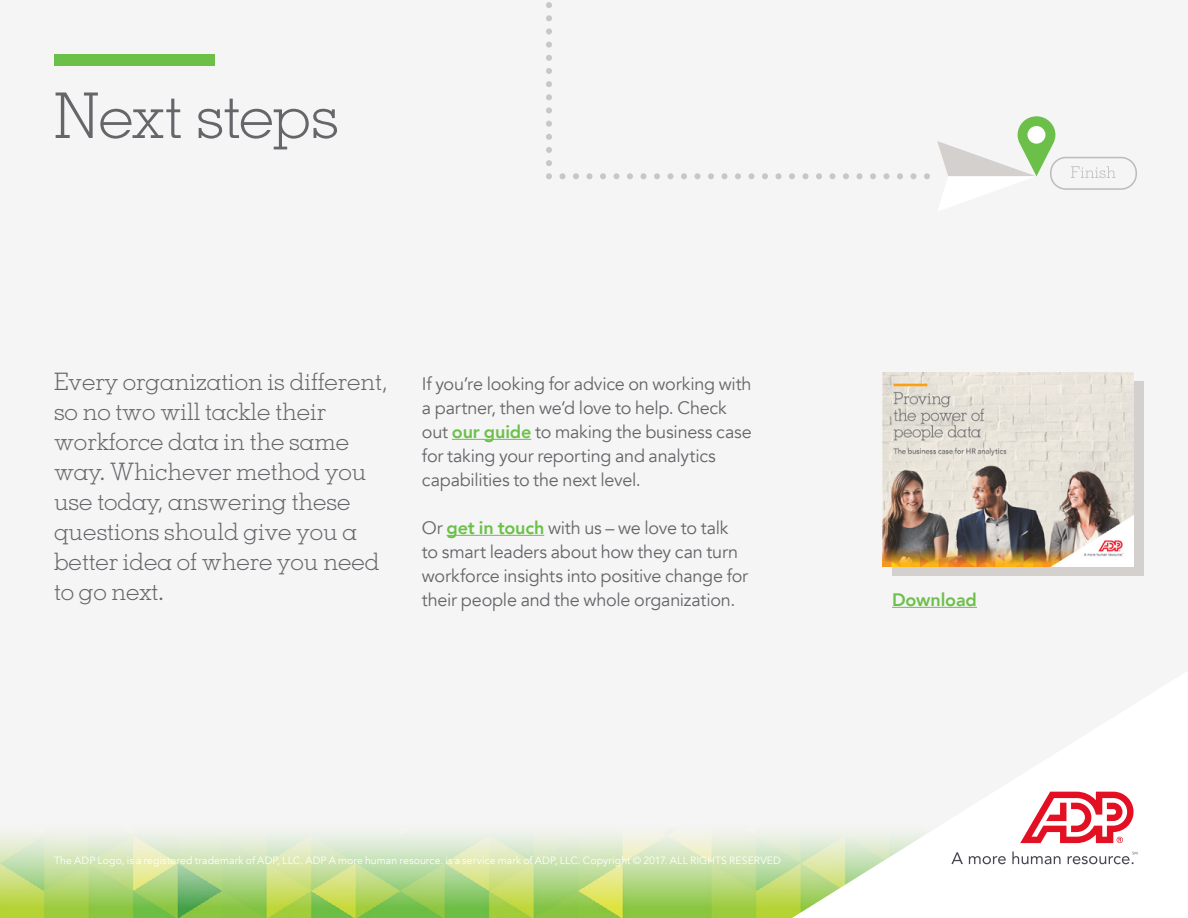
<style>
.page{position:relative;width:1188px;height:918px;background:#f5f5f5}
.page>*{position:absolute;margin:0;border:0;box-sizing:border-box;transform-origin:0 0}
.t1{font:300 63px "Memphis LT Std";letter-spacing:-.015em;color:#65656a}
.t2{font:300 24px/30px "Memphis LT Std";color:#65656a}
.t3{font:18px/24px "Avenir";letter-spacing:-.015em;color:#65656a}
.t4{font:800 18px "Avenir";letter-spacing:-.005em;color:#6cc04a}
.t5{font:10.5px "Avenir";letter-spacing:.01em;color:#fff}
.s1{font-weight:800;color:#6cc04a}
</style>
<div class="page">
<svg style="left:924px;top:173px;width:6px;height:6px"></svg>
<svg style="left:560px;top:173px;width:356px;height:6px"></svg>
<svg style="left:546px;top:173px;width:6px;height:6px"></svg>
<svg style="left:546px;top:2px;width:6px;height:164px"></svg>
<svg style="left:937px;top:116px;width:200px;height:74px"></svg>
<div style="left:1028px;top:126px;width:17px;height:18px;background:#fff;border-radius:50%"></div>
<hr style="left:452px;top:439px;width:79px;height:1px;background:#6cc04a">
<hr style="left:447px;top:535px;width:97px;height:1px;background:#6cc04a">
<div style="left:54px;top:54px;width:160px;height:12px;background:#6cc04a"></div>
<div style="left:892px;top:381px;width:252px;height:195px;background:#d3d0ce"></div>
<img style="left:882px;top:372px;width:252px;height:195px">
<hr style="left:892px;top:607px;width:85px;height:1px;background:#6cc04a">
<img style="left:0;top:833px;width:792px;height:85px">
<svg style="left:792px;top:791px;width:346px;height:127px;fill:#fff"></svg>
<svg style="left:1020px;top:792px;width:114px;height:51px"></svg>
<svg style="left:951px;top:852px;width:12px;height:12px"></svg>
<svg style="left:969px;top:856px;width:37px;height:8px"></svg>
<svg style="left:1012px;top:851px;width:49px;height:13px"></svg>
<svg style="left:1068px;top:852px;width:69px;height:12px"></svg>
<h1 class="t1" style="left:54px;top:77px;width:286px">Next steps</h1>
<h2 class="t2" style="left:54px;top:366px;width:335px">Every organization is different, so no two will tackle their workforce data in the same way. Whichever method you use today, answering these questions should give you a better idea of where you need to go next.</h2>
<p class="t3" style="left:422px;top:372px;width:331px">If you’re looking for advice on working with a partner, then we’d love to help. Check out <span class="s1">our guide</span> to making the business case for taking your reporting and analytics capabilities to the next level.</p>
<p class="t3" style="left:422px;top:516px;width:328px">Or <span class="s1">get in touch</span> with us – we love to talk to smart leaders about how they can turn workforce insights into positive change for their people and the whole organization.</p>
<p class="t5" style="left:54px;top:854px;width:728px">The ADP Logo, is a registered trademark of ADP, LLC. ADP A more human resource. is a service mark of ADP, LLC. Copyright © 2017. ALL RIGHTS RESERVED</p>
<p class="t4" style="left:892px;top:586px;width:86px">Download</p>
</div>
